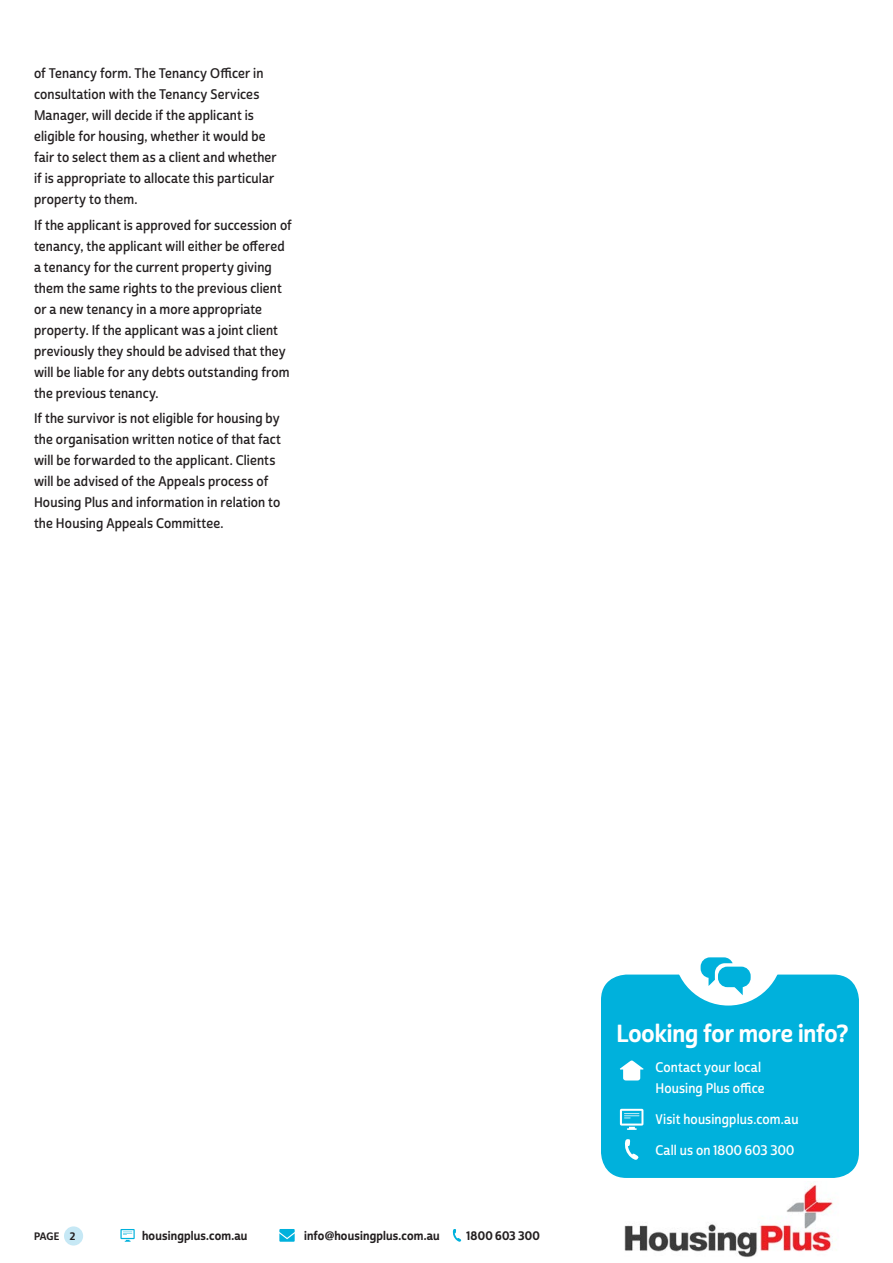
<style>
.page{position:relative;width:893px;height:1263px;background:#fff}
.page>*{position:absolute;margin:0;border:0;box-sizing:border-box;transform-origin:0 0}
.t1{font:24px "Cabrito Sans Con Bol";color:#fff}
.BODY{font:13.5px/21px "Cabrito Sans Con Dem";letter-spacing:.01em;color:#231f20}
.t2{font:13.5px/21px "Cabrito Sans Con Dem";letter-spacing:.01em;color:#fff}
.t3{font:12px "Cabrito Sans Con Bol";letter-spacing:.015em;color:#231f20}
.t4{font:10.5px "Cabrito Sans Con Bol";color:#231f20}
</style>
<div class="page">
<div style="left:601px;top:974px;width:258px;height:204px;background:#00b1dc;border-radius:26px"></div>
<div style="left:674px;top:897px;width:109px;height:108px;background:#fff;border-radius:50%"></div>
<div style="left:718px;top:967px;width:33px;height:20px;background:#00b1dc;border-radius:9px"></div>
<svg style="left:701px;top:957px;width:42px;height:38px"></svg>
<svg style="left:620px;top:1060px;width:24px;height:20px"></svg>
<svg style="left:624px;top:1139px;width:15px;height:21px"></svg>
<svg style="left:620px;top:1109px;width:23px;height:21px"></svg>
<div style="left:64px;top:1226px;width:19px;height:19px;background:#c6e8f5;border-radius:50%"></div>
<svg style="left:452px;top:1229px;width:9px;height:13px"></svg>
<svg style="left:120px;top:1229px;width:15px;height:13px"></svg>
<svg style="left:279px;top:1229px;width:16px;height:13px"></svg>
<img style="left:624px;top:1183px;width:209px;height:74px">
<p class="BODY" style="left:34px;top:63px;width:244px">of Tenancy form. The Tenancy Officer in consultation with the Tenancy Services Manager, will decide if the applicant is eligible for housing, whether it would be fair to select them as a client and whether if is appropriate to allocate this particular property to them.</p>
<p class="BODY" style="left:34px;top:215px;width:259px">If the applicant is approved for succession of tenancy, the applicant will either be offered a tenancy for the current property giving them the same rights to the previous client or a new tenancy in a more appropriate property. If the applicant was a joint client previously they should be advised that they will be liable for any debts outstanding from the previous tenancy.</p>
<p class="BODY" style="left:34px;top:408px;width:249px">If the survivor is not eligible for housing by the organisation written notice of that fact will be forwarded to the applicant. Clients will be advised of the Appeals process of Housing Plus and information in relation to the Housing Appeals Committee.</p>
<p class="t4" style="left:34px;top:1229px;width:43px">PAGE 2</p>
<p class="t3" style="left:142px;top:1228px;width:107px">housingplus.com.au</p>
<p class="t3" style="left:304px;top:1228px;width:137px">info@housingplus.com.au</p>
<p class="t3" style="left:467px;top:1228px;width:75px">1800 603 300</p>
<h1 class="t1" style="left:616px;top:1019px;width:234px">Looking for more info?</h1>
<p class="t2" style="left:655px;top:1057px;width:111px">Contact your local<br>Housing Plus office</p>
<p class="t2" style="left:655px;top:1109px;width:145px">Visit housingplus.com.au</p>
<p class="t2" style="left:655px;top:1140px;width:140px">Call us on 1800 603 300</p>
</div>
